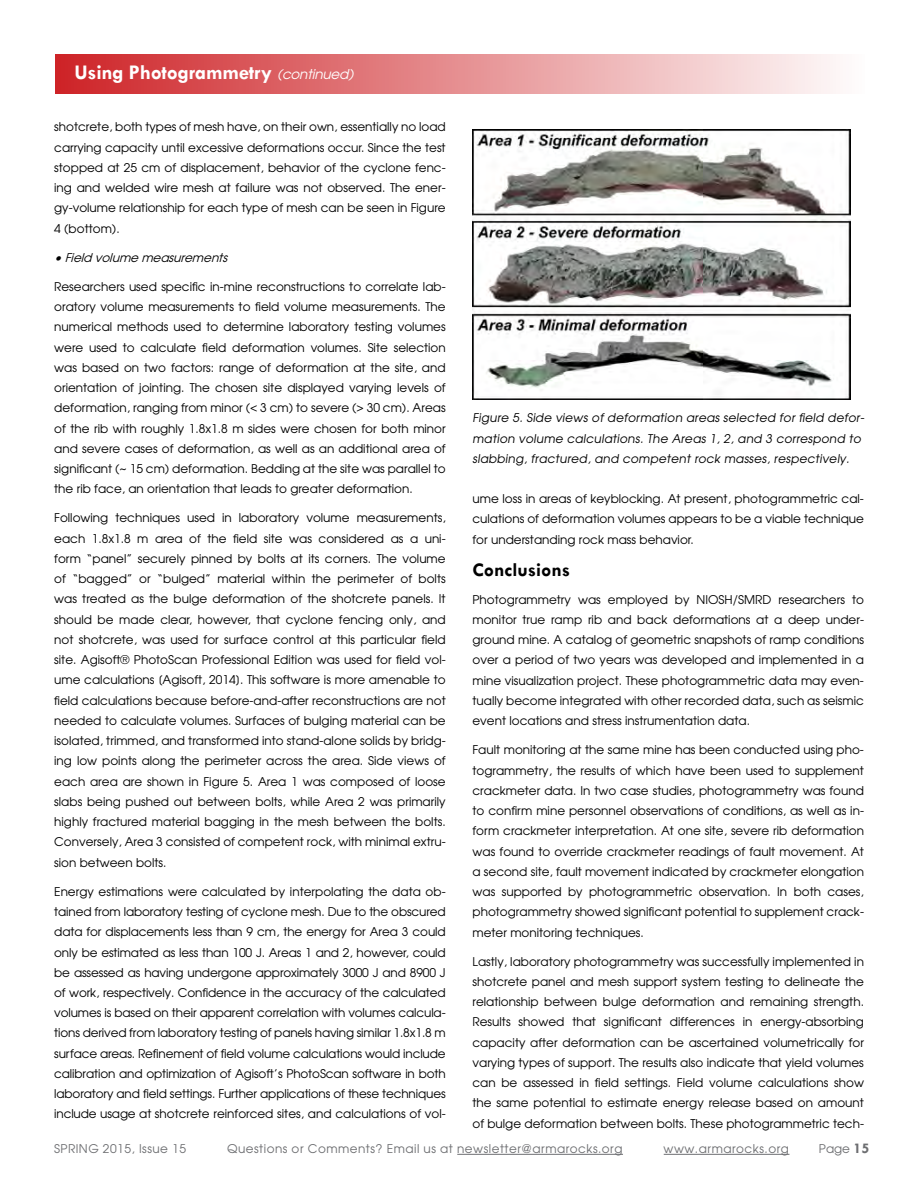
<style>
.page{position:relative;width:918px;height:1188px;background:#fff}
.page>*{position:absolute;margin:0;border:0;box-sizing:border-box;transform-origin:0 0}
.t1{font:700 21px "Tw Cen";letter-spacing:-.01em;color:#fff}
.t2{font:700 19.5px "Tw Cen";color:#000}
.t3{font:12px/20.2px "Avant Garde";color:#000;text-align:justify}
.t4{font:12px "Avant Garde";letter-spacing:.04em;color:#6d6e71}
.t5{font:italic 12px "Avant Garde";color:#000}
.s1{font-family:"Avant Garde";font-weight:400;font-style:italic;font-size:13.5px}
.s2{font-family:"Tw Cen";font-weight:700;font-size:15px}
</style>
<div class="page">
<hr style="left:457px;top:1154px;width:166px;height:1px;background:#6d6e71">
<hr style="left:664px;top:1154px;width:125px;height:1px;background:#6d6e71">
<div style="left:55px;top:54px;width:810px;height:40px;background:linear-gradient(to right,#cd2226,#fefdfd)"></div>
<img style="left:472px;top:130px;width:378px;height:270px">
<h1 class="t1" style="left:74px;top:59px;width:284px">Using Photogrammetry <span class="s1">(continued)</span></h1>
<p class="t3" style="left:54px;top:117px;width:393px">shotcrete, both types of mesh have, on their own, essentially no load carrying capacity until excessive deformations occur. Since the test stopped at 25 cm of displacement, behavior of the cyclone fenc&shy;ing and welded wire mesh at failure was not observed. The ener&shy;gy-volume relationship for each type of mesh can be seen in Figure 4 (bottom).</p>
<p class="t5" style="left:54px;top:250px;width:178px">• Field volume measurements</p>
<p class="t3" style="left:54px;top:276px;width:393px">Researchers used specific in-mine reconstructions to correlate lab&shy;oratory volume measurements to field volume measurements. The numerical methods used to determine laboratory testing volumes were used to calculate field deformation volumes. Site selection was based on two factors: range of deformation at the site, and orientation of jointing. The chosen site displayed varying levels of deformation, ranging from minor (&lt; 3 cm) to severe (&gt; 30 cm). Areas of the rib with roughly 1.8x1.8 m sides were chosen for both minor and severe cases of deformation, as well as an additional area of significant (~ 15 cm) deformation. Bedding at the site was parallel to the rib face, an orientation that leads to greater deformation.</p>
<p class="t3" style="left:54px;top:508px;width:393px">Following techniques used in laboratory volume measurements, each 1.8x1.8 m area of the field site was considered as a uni&shy;form “panel” securely pinned by bolts at its corners. The volume of “bagged” or “bulged” material within the perimeter of bolts was treated as the bulge deformation of the shotcrete panels. It should be made clear, however, that cyclone fencing only, and not shotcrete, was used for surface control at this particular field site. Agisoft® PhotoScan Professional Edition was used for field vol&shy;ume calculations [Agisoft, 2014]. This software is more amenable to field calculations because before-and-after reconstructions are not needed to calculate volumes. Surfaces of bulging material can be isolated, trimmed, and transformed into stand-alone solids by bridg&shy;ing low points along the perimeter across the area. Side views of each area are shown in Figure 5. Area 1 was composed of loose slabs being pushed out between bolts, while Area 2 was primarily highly fractured material bagging in the mesh between the bolts.<br>Conversely, Area 3 consisted of competent rock, with minimal extru&shy;sion between bolts.</p>
<p class="t3" style="left:54px;top:881px;width:393px">Energy estimations were calculated by interpolating the data ob&shy;tained from laboratory testing of cyclone mesh. Due to the obscured data for displacements less than 9 cm, the energy for Area 3 could only be estimated as less than 100 J. Areas 1 and 2, however, could be assessed as having undergone approximately 3000 J and 8900 J of work, respectively. Confidence in the accuracy of the calculated volumes is based on their apparent correlation with volumes calcula&shy;tions derived from laboratory testing of panels having similar 1.8x1.8 m surface areas. Refinement of field volume calculations would include calibration and optimization of Agisoft’s PhotoScan software in both laboratory and field settings. Further applications of these techniques include usage at shotcrete reinforced sites, and calculations of vol-</p>
<p class="t3" style="left:472px;top:408px;width:395px;text-align:left">Figure 5. Side views of deformation areas selected for field defor&shy;mation volume calculations. The Areas 1, 2, and 3 correspond to slabbing, fractured, and competent rock masses, respectively.</p>
<p class="t3" style="left:472px;top:488px;width:393px">ume loss in areas of keyblocking. At present, photogrammetric cal&shy;culations of deformation volumes appears to be a viable technique for understanding rock mass behavior.</p>
<h2 class="t2" style="left:472px;top:558px;width:99px">Conclusions</h2>
<p class="t3" style="left:472px;top:589px;width:393px">Photogrammetry was employed by NIOSH/SMRD researchers to monitor true ramp rib and back deformations at a deep under&shy;ground mine. A catalog of geometric snapshots of ramp conditions over a period of two years was developed and implemented in a mine visualization project. These photogrammetric data may even&shy;tually become integrated with other recorded data, such as seismic event locations and stress instrumentation data.</p>
<p class="t3" style="left:472px;top:740px;width:393px">Fault monitoring at the same mine has been conducted using pho&shy;togrammetry, the results of which have been used to supplement crackmeter data. In two case studies, photogrammetry was found to confirm mine personnel observations of conditions, as well as in&shy;form crackmeter interpretation. At one site, severe rib deformation was found to override crackmeter readings of fault movement. At a second site, fault movement indicated by crackmeter elongation was supported by photogrammetric observation. In both cases, photogrammetry showed significant potential to supplement crack&shy;meter monitoring techniques.</p>
<p class="t3" style="left:472px;top:951px;width:393px">Lastly, laboratory photogrammetry was successfully implemented in shotcrete panel and mesh support system testing to delineate the relationship between bulge deformation and remaining strength.<br>Results showed that significant differences in energy-absorbing capacity after deformation can be ascertained volumetrically for varying types of support. The results also indicate that yield volumes can be assessed in field settings. Field volume calculations show the same potential to estimate energy release based on amount of bulge deformation between bolts. These photogrammetric tech-</p>
<p class="t4" style="left:54px;top:1141px;width:133px">SPRING 2015, Issue 15</p>
<p class="t4" style="left:227px;top:1141px;width:397px">Questions or Comments? Email us at newsletter@armarocks.org</p>
<p class="t4" style="left:664px;top:1141px;width:127px">www.armarocks.org</p>
<p class="t4" style="left:819px;top:1141px;width:52px">Page <span class="s2">15</span></p>
</div>
